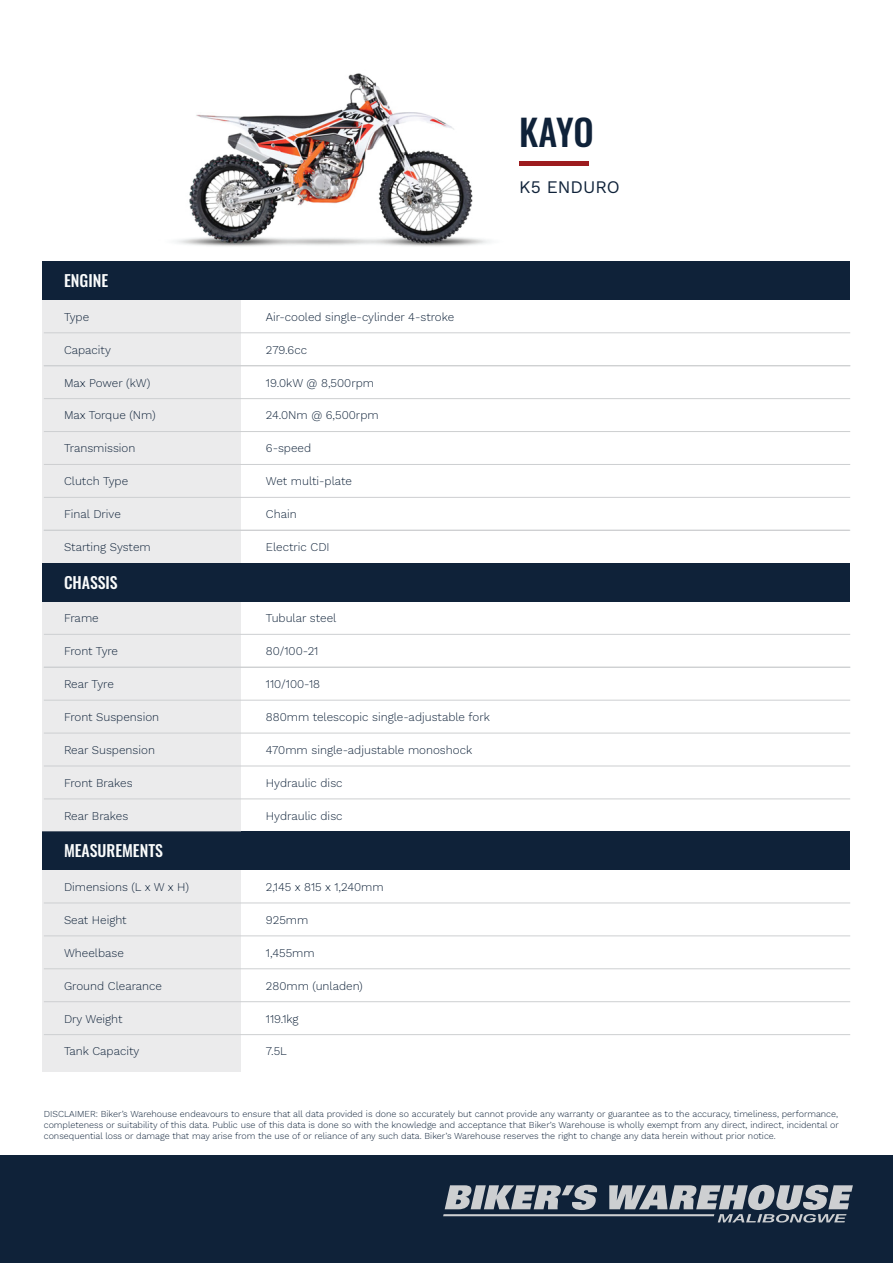
<style>
.page{position:relative;width:893px;height:1263px;background:#fff}
.page>*{position:absolute;margin:0;border:0;box-sizing:border-box;transform-origin:0 0}
.t1{font:500 36.15px "Oswald";color:#0f2239}
.t2{font:17.4px "Work Sans";color:#0f2239}
.t3{font:500 15.9px "Oswald";color:#fafcfc}
.t4{font:300 11.7px "Work Sans";color:#0f2239}
.t5{font:300 11.7px "Work Sans";letter-spacing:-.025em;color:#0f2239}
.t6{font:300 9px/10.8px "Work Sans";color:#0f2239;text-align:justify}
</style>
<div class="page">
<img style="left:133px;top:73px;width:398px;height:189px">
<div style="left:0;top:1155px;width:893px;height:108px;background:#0f2239"></div>
<svg style="left:443px;top:1185px;width:410px;height:37px"></svg>
<hr style="left:519px;top:162px;width:70px;height:4px;background:#9d1c1f">
<div style="left:43px;top:832px;width:807px;height:38px;background:#0f2239"></div>
<div style="left:43px;top:300px;width:198px;height:263px;background:#ebebec"></div>
<div style="left:43px;top:262px;width:807px;height:38px;background:#0f2239"></div>
<hr style="left:44px;top:332px;width:806px;height:1px;background:#cdcfd1">
<hr style="left:44px;top:365px;width:806px;height:1px;background:#cdcfd1">
<hr style="left:44px;top:398px;width:806px;height:1px;background:#cdcfd1">
<hr style="left:44px;top:431px;width:806px;height:1px;background:#cdcfd1">
<hr style="left:44px;top:464px;width:806px;height:1px;background:#cdcfd1">
<hr style="left:44px;top:497px;width:806px;height:1px;background:#cdcfd1">
<div style="left:43px;top:601px;width:198px;height:231px;background:#ebebec"></div>
<hr style="left:44px;top:634px;width:806px;height:1px;background:#cdcfd1">
<hr style="left:44px;top:667px;width:806px;height:1px;background:#cdcfd1">
<hr style="left:44px;top:700px;width:806px;height:1px;background:#cdcfd1">
<hr style="left:44px;top:733px;width:806px;height:1px;background:#cdcfd1">
<hr style="left:44px;top:766px;width:806px;height:1px;background:#cdcfd1">
<hr style="left:44px;top:798px;width:806px;height:1px;background:#cdcfd1">
<hr style="left:44px;top:530px;width:806px;height:1px;background:#cdcfd1">
<div style="left:43px;top:870px;width:198px;height:202px;background:#ebebec"></div>
<div style="left:43px;top:563px;width:807px;height:38px;background:#0f2239"></div>
<hr style="left:44px;top:902px;width:806px;height:1px;background:#cdcfd1">
<hr style="left:44px;top:935px;width:806px;height:1px;background:#cdcfd1">
<hr style="left:44px;top:968px;width:806px;height:1px;background:#cdcfd1">
<hr style="left:44px;top:1001px;width:806px;height:1px;background:#cdcfd1">
<hr style="left:44px;top:1034px;width:806px;height:1px;background:#cdcfd1">
<h1 class="t1" style="left:519px;top:101px;width:76px">KAYO</h1>
<h2 class="t2" style="left:519px;top:174px;width:102px">K5 ENDURO</h2>
<h3 class="t3" style="left:64px;top:266px;width:46px">ENGINE</h3>
<p class="t4" style="left:64px;top:308px;width:27px">Type</p>
<p class="t4" style="left:266px;top:308px;width:190px">Air-cooled single-cylinder 4-stroke</p>
<p class="t4" style="left:64px;top:341px;width:48px">Capacity</p>
<p class="t4" style="left:266px;top:341px;width:43px">279.6cc</p>
<p class="t4" style="left:64px;top:374px;width:88px">Max Power (kW)</p>
<p class="t4" style="left:266px;top:374px;width:110px">19.0kW @ 8,500rpm</p>
<p class="t4" style="left:64px;top:407px;width:93px">Max Torque (Nm)</p>
<p class="t4" style="left:266px;top:407px;width:114px">24.0Nm @ 6,500rpm</p>
<p class="t4" style="left:64px;top:439px;width:73px">Transmission</p>
<p class="t4" style="left:266px;top:439px;width:47px">6-speed</p>
<p class="t4" style="left:64px;top:472px;width:66px">Clutch Type</p>
<p class="t4" style="left:266px;top:472px;width:88px">Wet multi-plate</p>
<p class="t4" style="left:64px;top:505px;width:58px">Final Drive</p>
<p class="t4" style="left:266px;top:505px;width:32px">Chain</p>
<p class="t4" style="left:64px;top:538px;width:88px">Starting System</p>
<p class="t4" style="left:266px;top:538px;width:65px">Electric CDI</p>
<h3 class="t3" style="left:64px;top:568px;width:55px">CHASSIS</h3>
<p class="t4" style="left:64px;top:609px;width:36px">Frame</p>
<p class="t4" style="left:266px;top:609px;width:72px">Tubular steel</p>
<p class="t5" style="left:64px;top:642px;width:56px">Front Tyre</p>
<p class="t4" style="left:266px;top:642px;width:54px">80/100-21</p>
<p class="t4" style="left:64px;top:675px;width:51px">Rear Tyre</p>
<p class="t4" style="left:266px;top:675px;width:56px">110/100-18</p>
<p class="t4" style="left:64px;top:708px;width:97px">Front Suspension</p>
<p class="t4" style="left:266px;top:708px;width:225px">880mm telescopic single-adjustable fork</p>
<p class="t4" style="left:64px;top:741px;width:92px">Rear Suspension</p>
<p class="t4" style="left:266px;top:741px;width:208px">470mm single-adjustable monoshock</p>
<p class="t4" style="left:64px;top:774px;width:70px">Front Brakes</p>
<p class="t4" style="left:266px;top:774px;width:78px">Hydraulic disc</p>
<p class="t4" style="left:64px;top:807px;width:66px">Rear Brakes</p>
<p class="t4" style="left:266px;top:807px;width:78px">Hydraulic disc</p>
<h3 class="t3" style="left:64px;top:837px;width:101px">MEASUREMENTS</h3>
<p class="t4" style="left:64px;top:878px;width:126px">Dimensions (L x W x H)</p>
<p class="t4" style="left:266px;top:878px;width:119px">2,145 x 815 x 1,240mm</p>
<p class="t4" style="left:64px;top:911px;width:64px">Seat Height</p>
<p class="t4" style="left:266px;top:911px;width:44px">925mm</p>
<p class="t4" style="left:64px;top:944px;width:62px">Wheelbase</p>
<p class="t4" style="left:266px;top:944px;width:50px">1,455mm</p>
<p class="t4" style="left:64px;top:977px;width:100px">Ground Clearance</p>
<p class="t4" style="left:266px;top:977px;width:98px">280mm (unladen)</p>
<p class="t4" style="left:64px;top:1010px;width:60px">Dry Weight</p>
<p class="t4" style="left:266px;top:1010px;width:34px">119.1kg</p>
<p class="t4" style="left:64px;top:1042px;width:77px">Tank Capacity</p>
<p class="t4" style="left:266px;top:1042px;width:23px">7.5L</p>
<p class="t6" style="left:44px;top:1108px;width:796px">DISCLAIMER: Biker’s Warehouse endeavours to ensure that all data provided is done so accurately but cannot provide any warranty or guarantee as to the accuracy, timeliness, performance, completeness or suitability of this data. Public use of this data is done so with the knowledge and acceptance that Biker’s Warehouse is wholly exempt from any direct, indirect, incidental or consequential loss or damage that may arise from the use of or reliance of any such data. Biker’s Warehouse reserves the right to change any data herein without prior notice.</p>
</div>
